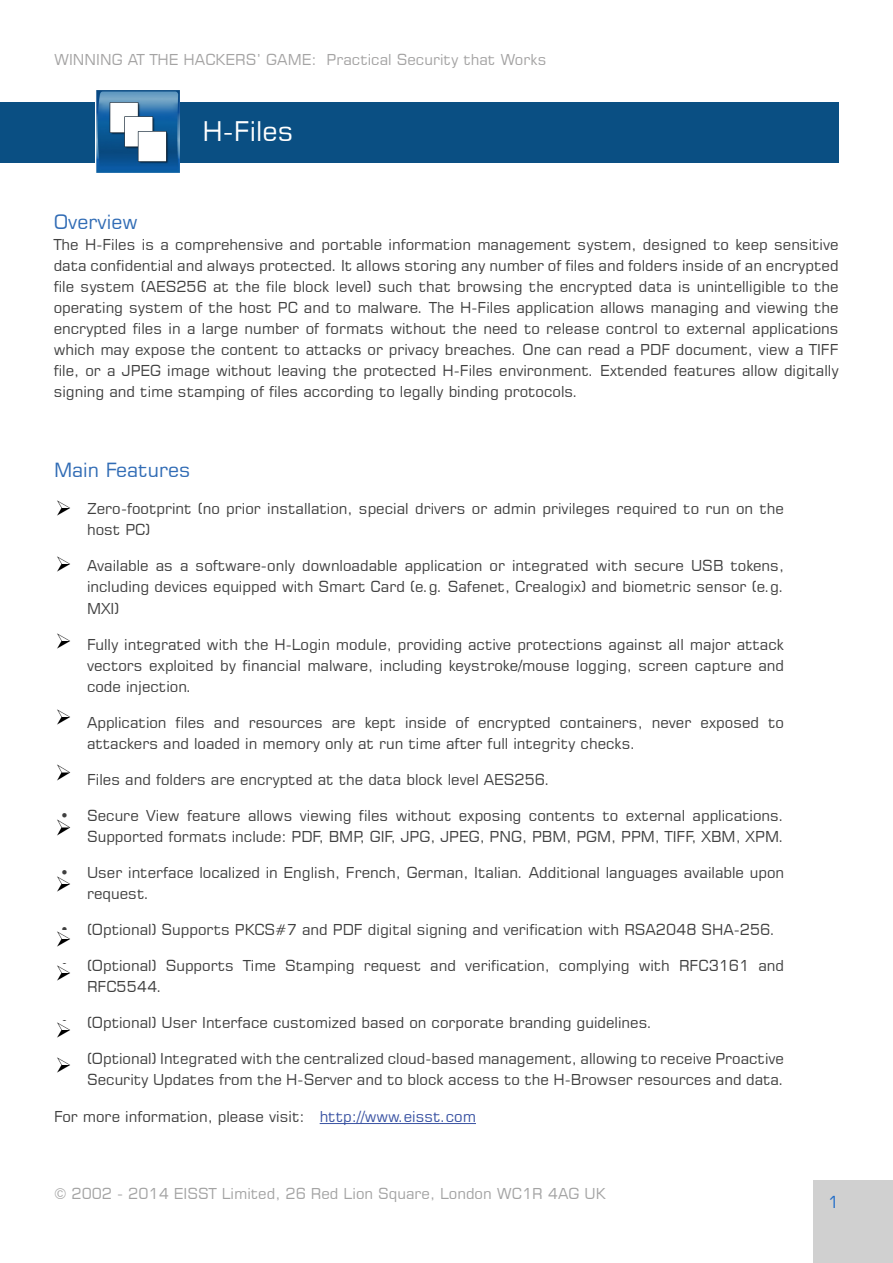
<style>
.page{position:relative;width:893px;height:1263px;background:#fff}
.page>*{position:absolute;margin:0;border:0;box-sizing:border-box;transform-origin:0 0}
.t1{font:27px "Square 721 BT";color:#fff}
.t2{font:19.5px "Square 721 BT";color:#316cb5}
.t3{font:16.5px "Square 721 BT";color:#1f6cc9}
.t4{font:15px/21px "Square 721 BT";color:#3f3f3f}
.t5{font:15px "Square 721 BT";color:#a3a3a3}
.t6{font:15px "Square 721 BT";color:#a4a3a3}
.s1{color:#3a53a3}
</style>
<div class="page">
<div style="left:0;top:102px;width:839px;height:60px;background:#0a4f83"></div>
<img style="left:57px;top:876px;width:13px;height:16px">
<img style="left:57px;top:633px;width:13px;height:16px">
<img style="left:57px;top:556px;width:13px;height:16px">
<img style="left:57px;top:500px;width:13px;height:16px">
<img style="left:57px;top:709px;width:13px;height:16px">
<img style="left:57px;top:764px;width:14px;height:17px">
<img style="left:57px;top:965px;width:13px;height:16px">
<img style="left:57px;top:1057px;width:13px;height:16px">
<hr style="left:320px;top:1123px;width:156px;height:1px;background:#3a53a3">
<img style="left:57px;top:819px;width:14px;height:17px">
<img style="left:57px;top:931px;width:13px;height:16px">
<img style="left:57px;top:1022px;width:13px;height:16px">
<img style="left:96px;top:91px;width:83px;height:82px">
<div style="left:813px;top:1181px;width:80px;height:82px;background:#d0d0d0"></div>
<p class="t6" style="left:54px;top:51px;width:494px">WINNING AT THE HACKERS’ GAME: Practical Security that Works</p>
<p class="t1" style="left:202px;top:115px;width:92px">H-Files</p>
<p class="t2" style="left:54px;top:210px;width:85px">Overview</p>
<p class="t4" style="left:54px;top:234px;width:786px;text-align:justify">The H-Files is a comprehensive and portable information management system, designed to keep sensitive data confidential and always protected. It allows storing any number of files and folders inside of an encrypted file system (AES256 at the file block level) such that browsing the encrypted data is unintelligible to the operating system of the host PC and to malware. The H-Files application allows managing and viewing the encrypted files in a large number of formats without the need to release control to external applications which may expose the content to attacks or privacy breaches. One can read a PDF document, view a TIFF file, or a JPEG image without leaving the protected H-Files environment. Extended features allow digitally signing and time stamping of files according to legally binding protocols.</p>
<p class="t2" style="left:54px;top:458px;width:138px">Main Features</p>
<p class="t4" style="left:87px;top:498px;width:699px;text-indent:-27px">• Zero-footprint (no prior installation, special drivers or admin privileges required to run on the host PC)</p>
<p class="t4" style="left:87px;top:555px;width:699px;text-align:justify;text-indent:-27px">• Available as a software-only downloadable application or integrated with secure USB tokens, including devices equipped with Smart Card (e.g. Safenet, Crealogix) and biometric sensor (e.g.<br>MXI)</p>
<p class="t4" style="left:87px;top:633px;width:699px;text-align:justify;text-indent:-27px">• Fully integrated with the H-Login module, providing active protections against all major attack vectors exploited by financial malware, including keystroke/mouse logging, screen capture and code injection.</p>
<p class="t4" style="left:87px;top:711px;width:699px;text-indent:-27px">• Application files and resources are kept inside of encrypted containers, never exposed to attackers and loaded in memory only at run time after full integrity checks.</p>
<p class="t4" style="left:60px;top:768px;width:492px">• Files and folders are encrypted at the data block level AES256.</p>
<p class="t4" style="left:60px;top:804px;width:726px;text-align:right">• Secure View feature allows viewing files without exposing contents to external applications.<br>Supported formats include: PDF, BMP, GIF, JPG, JPEG, PNG, PBM, PGM, PPM, TIFF, XBM, XPM.</p>
<p class="t4" style="left:87px;top:861px;width:699px;text-indent:-27px">• User interface localized in English, French, German, Italian. Additional languages available upon request.</p>
<p class="t4" style="left:60px;top:918px;width:717px">• (Optional) Supports PKCS#7 and PDF digital signing and verification with RSA2048 SHA-256.</p>
<p class="t4" style="left:87px;top:954px;width:699px;text-indent:-27px">• (Optional) Supports Time Stamping request and verification, complying with RFC3161 and<br>RFC5544.</p>
<p class="t4" style="left:60px;top:1011px;width:594px">• (Optional) User Interface customized based on corporate branding guidelines.</p>
<p class="t4" style="left:60px;top:1047px;width:726px;text-align:right">• (Optional) Integrated with the centralized cloud-based management, allowing to receive Proactive<br>Security Updates from the H-Server and to block access to the H-Browser resources and data.</p>
<p class="t4" style="left:54px;top:1106px;width:423px">For more information, please visit: <span class="s1">http://www.eisst.com</span></p>
<p class="t5" style="left:54px;top:1184px;width:553px">© 2002 - 2014 EISST Limited, 26 Red Lion Square, London WC1R 4AG UK</p>
<p class="t3" style="left:828px;top:1191px;width:13px">1</p>
</div>
